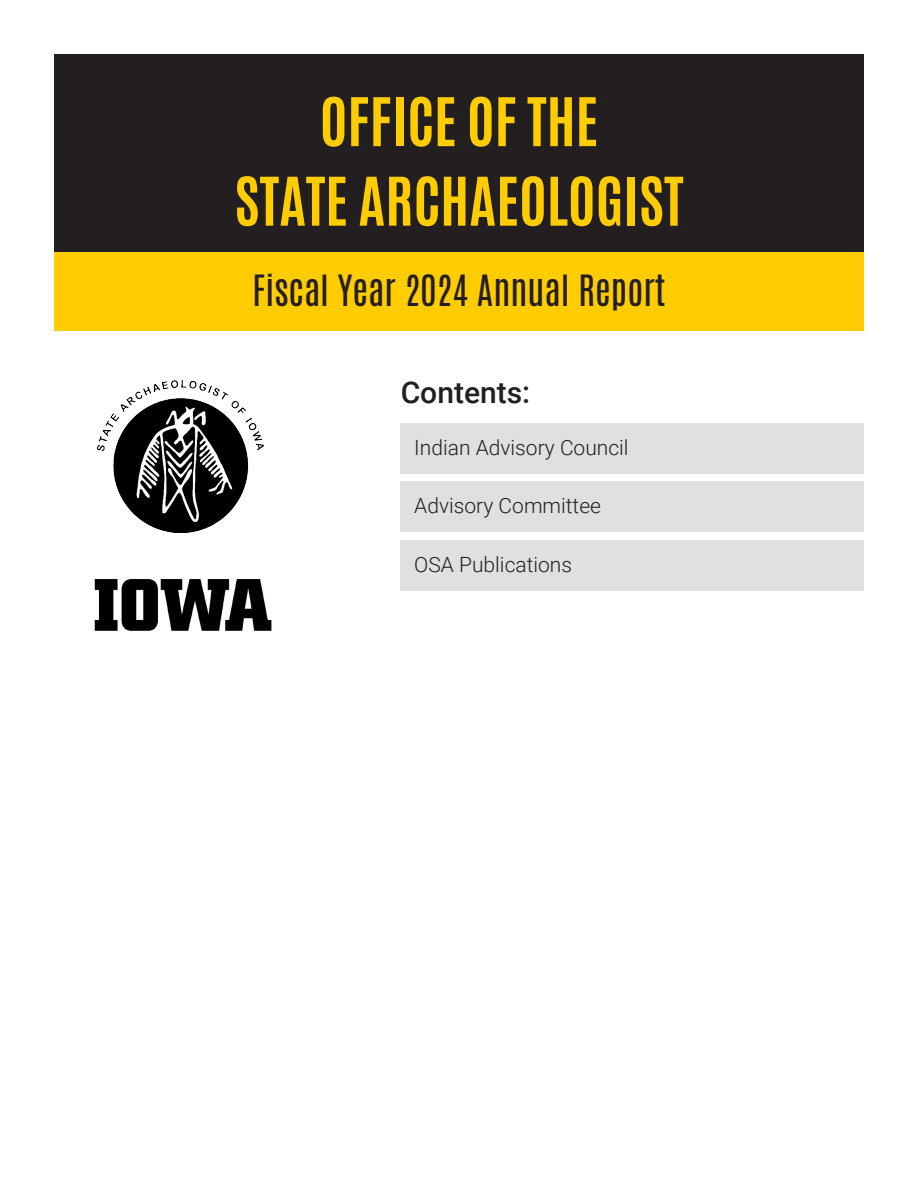
<style>
.page{position:relative;width:918px;height:1188px;background:#fff}
.page>*{position:absolute;margin:0;border:0;box-sizing:border-box;transform-origin:0 0}
.t1{font:700 57px/79.5px "Antonio";color:#fc0;text-align:center}
.t2{font:36px "Antonio";color:#231f20}
.t3{font:500 30px "Roboto";color:#231f20}
.TOC_list{font:300 21px "Roboto";color:#231f20}
</style>
<div class="page">
<div style="left:54px;top:54px;width:810px;height:199px;background:#231f20"></div>
<div style="left:54px;top:252px;width:810px;height:79px;background:#fc0"></div>
<img style="left:97px;top:381px;width:166px;height:152px">
<img style="left:94px;top:579px;width:178px;height:52px">
<div style="left:401px;top:423px;width:463px;height:51px;background:#e0e0e1"></div>
<div style="left:401px;top:482px;width:463px;height:50px;background:#e0e0e1"></div>
<div style="left:401px;top:540px;width:463px;height:51px;background:#e0e0e1"></div>
<h1 class="t1" style="left:234px;top:83px;width:451px">OFFICE OF THE<br>STATE ARCHAEOLOGIST</h1>
<h2 class="t2" style="left:252px;top:264px;width:415px">Fiscal Year 2024 Annual Report</h2>
<p class="t3" style="left:401px;top:371px;width:131px">Contents:</p>
<p class="TOC_list" style="left:414px;top:433px;width:216px">Indian Advisory Council</p>
<p class="TOC_list" style="left:414px;top:491px;width:188px">Advisory Committee</p>
<p class="TOC_list" style="left:414px;top:550px;width:159px">OSA Publications</p>
</div>
